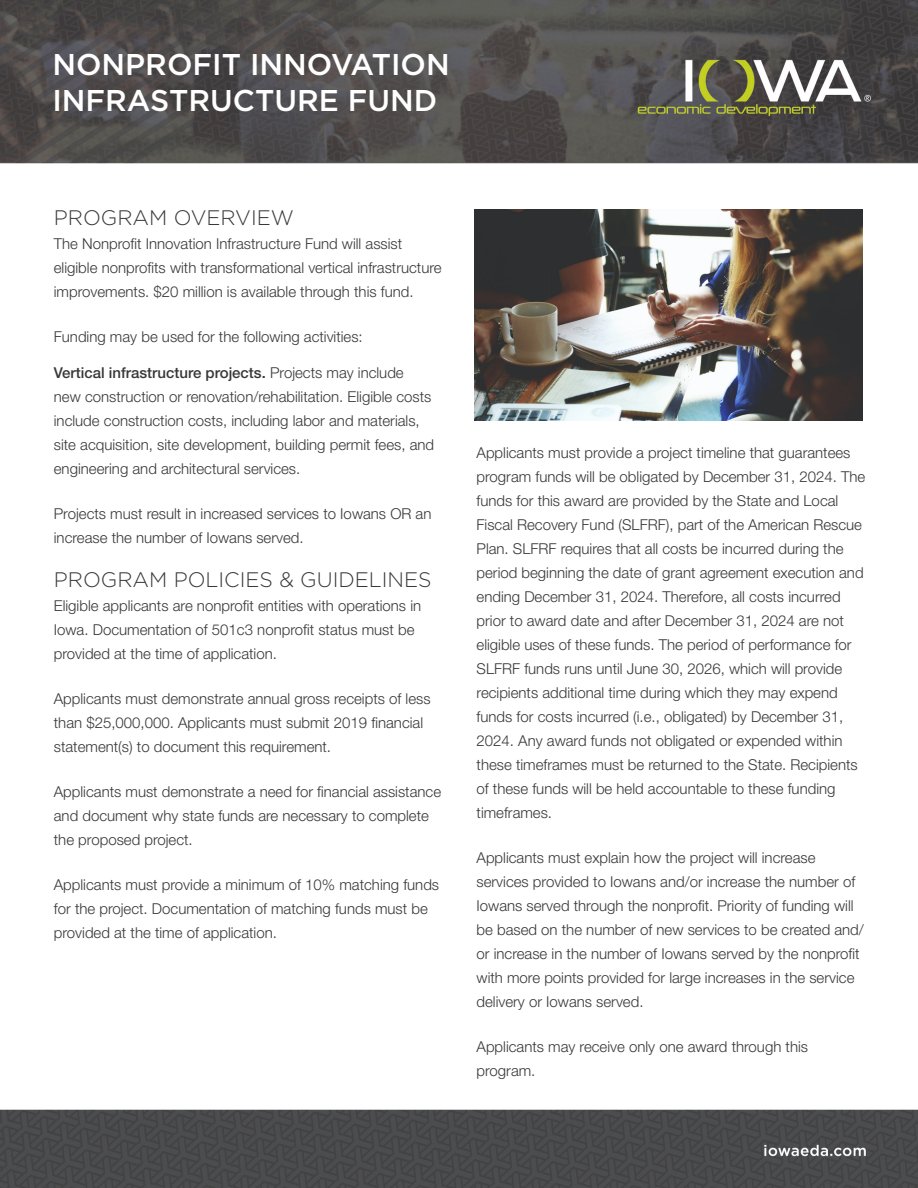
<style>
.page{position:relative;width:918px;height:1188px;background:#fff}
.page>*{position:absolute;margin:0;border:0;box-sizing:border-box;transform-origin:0 0}
.t1{font:500 30px/36px "Gotham";color:#fff}
.heading{font:300 21px "Gotham";color:#383839}
.body{font:300 15px/24px "Helvetica Neue LT Pro";color:#383839}
.s1{font-weight:500}
</style>
<div class="page">
<img style="left:0;top:0;width:918px;height:1188px">
<img style="left:475px;top:209px;width:388px;height:211px">
<p class="t1" style="left:52px;top:46px;width:399px">NONPROFIT INNOVATION<br>INFRASTRUCTURE FUND</p>
<p class="heading" style="left:54px;top:205px;width:242px">PROGRAM OVERVIEW</p>
<p class="body" style="left:54px;top:232px;width:389px">The Nonprofit Innovation Infrastructure Fund will assist eligible nonprofits with transformational vertical infrastructure improvements. $20 million is available through this fund.</p>
<p class="body" style="left:54px;top:325px;width:310px">Funding may be used for the following activities:</p>
<p class="body" style="left:54px;top:361px;width:382px"><span class="s1">Vertical infrastructure projects.</span> Projects may include new construction or renovation/rehabilitation. Eligible costs include construction costs, including labor and materials, site acquisition, site development, building permit fees, and engineering and architectural services.</p>
<p class="body" style="left:54px;top:502px;width:379px">Projects must result in increased services to Iowans OR an increase the number of Iowans served.</p>
<p class="heading" style="left:54px;top:566px;width:379px">PROGRAM POLICIES &amp; GUIDELINES</p>
<p class="body" style="left:54px;top:593px;width:369px">Eligible applicants are nonprofit entities with operations in<br>Iowa. Documentation of 501c3 nonprofit status must be provided at the time of application.</p>
<p class="body" style="left:54px;top:686px;width:378px">Applicants must demonstrate annual gross receipts of less than $25,000,000. Applicants must submit 2019 financial statement(s) to document this requirement.</p>
<p class="body" style="left:54px;top:779px;width:389px">Applicants must demonstrate a need for financial assistance and document why state funds are necessary to complete the proposed project.</p>
<p class="body" style="left:54px;top:872px;width:387px">Applicants must provide a minimum of 10% matching funds for the project. Documentation of matching funds must be provided at the time of application.</p>
<p class="body" style="left:477px;top:440px;width:390px">Applicants must provide a project timeline that guarantees program funds will be obligated by December 31, 2024. The funds for this award are provided by the State and Local Fiscal Recovery Fund (SLFRF), part of the American Rescue Plan. SLFRF requires that all costs be incurred during the period beginning the date of grant agreement execution and ending December 31, 2024. Therefore, all costs incurred prior to award date and after December 31, 2024 are not eligible uses of these funds. The period of performance for SLFRF funds runs until June 30, 2026, which will provide recipients additional time during which they may expend funds for costs incurred (i.e., obligated) by December 31, 2024. Any award funds not obligated or expended within these timeframes must be returned to the State. Recipients of these funds will be held accountable to these funding timeframes.</p>
<p class="body" style="left:477px;top:845px;width:389px">Applicants must explain how the project will increase services provided to Iowans and/or increase the number of Iowans served through the nonprofit. Priority of funding will be based on the number of new services to be created and/ or increase in the number of Iowans served by the nonprofit with more points provided for large increases in the service delivery or Iowans served.</p>
<p class="body" style="left:477px;top:1034px;width:333px">Applicants may receive only one award through this program.</p>
</div>
